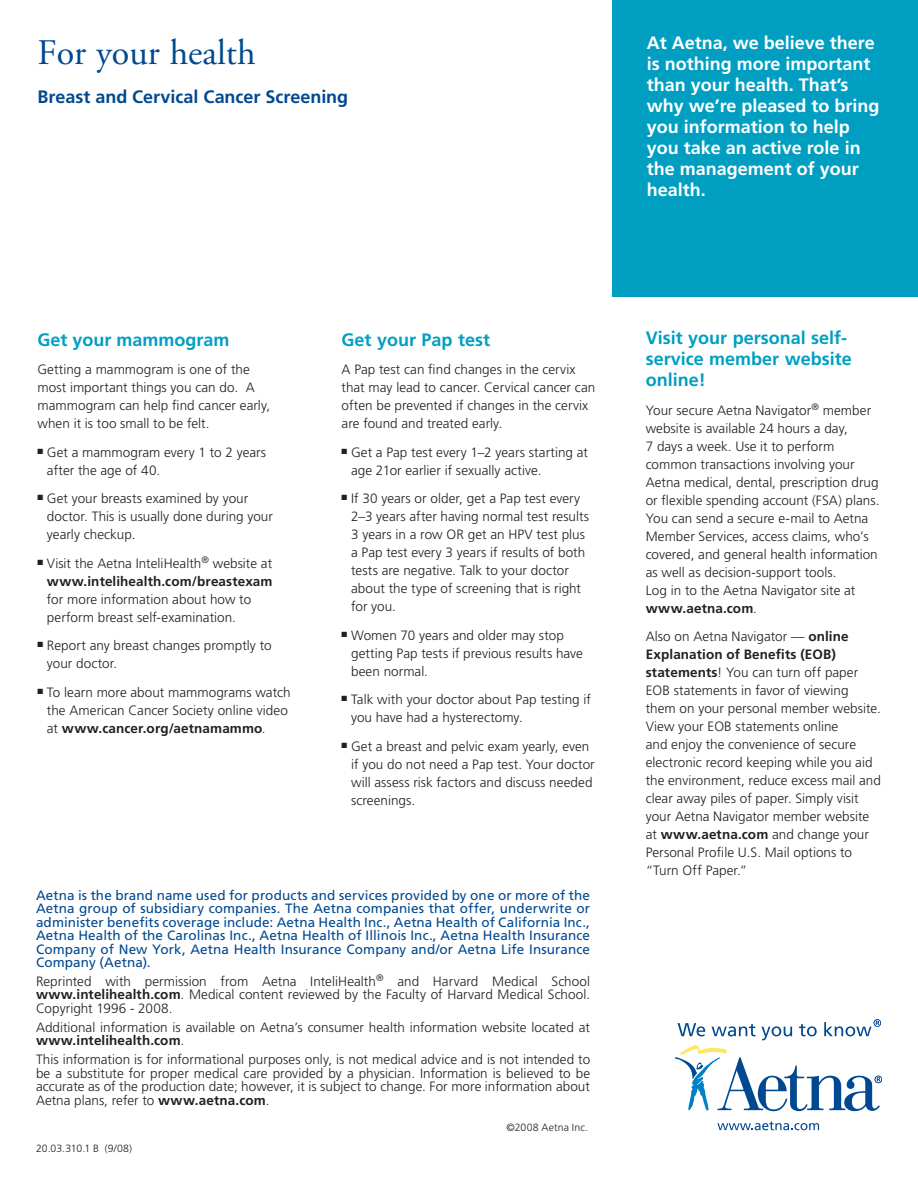
<style>
.page{position:relative;width:918px;height:1188px;background:#fff}
.page>*{position:absolute;margin:0;border:0;box-sizing:border-box;transform-origin:0 0}
.t1{font:36px "Adobe Garamond Pro";color:#004990}
.t2{font:700 18px/21px "Frutiger LT Std";color:#fff}
.t3{font:700 18px/21px "Frutiger LT Std";color:#009fc2}
.t4{font:700 18px "Frutiger LT Std";letter-spacing:-.005em;color:#004990}
.t5{font:300 13.5px/18px "Frutiger LT Std";color:#231f20}
.t6{font:13.5px/13.5px "Frutiger LT Std";letter-spacing:.005em;color:#004990;text-align:justify}
.t7{font:300 10.5px "Frutiger LT Std";letter-spacing:.01em;color:#231f20}
.s1{font-weight:700}
</style>
<div class="page">
<div style="left:612px;top:0;width:306px;height:297px;background:#009fc2"></div>
<svg style="left:675px;top:1019px;width:207px;height:92px"></svg>
<svg style="left:717px;top:1121px;width:102px;height:9px"></svg>
<h1 class="t1" style="left:37px;top:38px;width:220px">For your health</h1>
<h2 class="t4" style="left:37px;top:89px;width:312px">Breast and Cervical Cancer Screening</h2>
<h2 class="t2" style="left:647px;top:34px;width:234px">At Aetna, we believe there is nothing more important than your health. That’s why we’re pleased to bring you information to help you take an active role in the management of your health.</h2>
<h2 class="t3" style="left:37px;top:330px;width:194px">Get your mammogram</h2>
<p class="t5" style="left:37px;top:361px;width:234px">Getting a mammogram is one of the most important things you can do. A mammogram can help find cancer early, when it is too small to be felt.</p>
<p class="t5" style="left:47px;top:444px;width:221px;text-indent:-9px">■ Get a mammogram every 1 to 2 years after the age of 40.</p>
<p class="t5" style="left:47px;top:490px;width:228px;text-indent:-9px">■ Get your breasts examined by your doctor. This is usually done during your yearly checkup.</p>
<p class="t5" style="left:37px;top:555px;width:237px;text-align:right">■ Visit the Aetna InteliHealth<sup>®</sup> website at <span class="s1">www.intelihealth.com/breastexam</span></p>
<p class="t5" style="left:47px;top:591px;width:206px">for more information about how to perform breast self-examination.</p>
<p class="t5" style="left:47px;top:637px;width:226px;text-indent:-9px">■ Report any breast changes promptly to your doctor.</p>
<p class="t5" style="left:47px;top:684px;width:245px;text-indent:-9px">■ To learn more about mammograms watch the American Cancer Society online video at <span class="s1">www.cancer.org/aetnamammo</span>.</p>
<h2 class="t3" style="left:342px;top:330px;width:150px">Get your Pap test</h2>
<p class="t5" style="left:342px;top:361px;width:255px">A Pap test can find changes in the cervix that may lead to cancer. Cervical cancer can often be prevented if changes in the cervix are found and treated early.</p>
<p class="t5" style="left:351px;top:444px;width:239px;text-indent:-9px">■ Get a Pap test every 1–2 years starting at age 21or earlier if sexually active.</p>
<p class="t5" style="left:351px;top:490px;width:240px;text-indent:-9px">■ If 30 years or older, get a Pap test every 2–3 years after having normal test results 3 years in a row OR get an HPV test plus a Pap test every 3 years if results of both tests are negative. Talk to your doctor about the type of screening that is right for you.</p>
<p class="t5" style="left:351px;top:627px;width:233px;text-indent:-9px">■ Women 70 years and older may stop getting Pap tests if previous results have been normal.</p>
<p class="t5" style="left:351px;top:691px;width:241px;text-indent:-9px">■ Talk with your doctor about Pap testing if you have had a hysterectomy.</p>
<p class="t5" style="left:351px;top:738px;width:245px;text-indent:-9px">■ Get a breast and pelvic exam yearly, even if you do not need a Pap test. Your doctor will assess risk factors and discuss needed screenings.</p>
<p class="t6" style="left:36px;top:889px;width:556px">Aetna is the brand name used for products and services provided by one or more of the Aetna group of subsidiary companies. The Aetna companies that offer, underwrite or administer benefits coverage include: Aetna Health Inc., Aetna Health of California Inc., Aetna Health of the Carolinas Inc., Aetna Health of Illinois Inc., Aetna Health Insurance Company of New York, Aetna Health Insurance Company and/or Aetna Life Insurance Company (Aetna).</p>
<p class="t5" style="left:36px;top:975px;width:556px;line-height:13.5px;text-align:justify">Reprinted with permission from Aetna InteliHealth<sup>®</sup> and Harvard Medical School <span class="s1">www.intelihealth.com</span>. Medical content reviewed by the Faculty of Harvard Medical School.<br>Copyright 1996 - 2008.</p>
<p class="t5" style="left:36px;top:1021px;width:556px;line-height:13.5px">Additional information is available on Aetna’s consumer health information website located at <span class="s1">www.intelihealth.com</span>.</p>
<p class="t5" style="left:36px;top:1053px;width:556px;line-height:13.5px;text-align:justify">This information is for informational purposes only, is not medical advice and is not intended to be a substitute for proper medical care provided by a physician. Information is believed to be accurate as of the production date; however, it is subject to change. For more information about Aetna plans, refer to <span class="s1">www.aetna.com</span>.</p>
<p class="t7" style="left:507px;top:1123px;width:83px">©2008 Aetna Inc.</p>
<p class="t7" style="left:36px;top:1144px;width:98px">20.03.310.1 B (9/08)</p>
<h2 class="t3" style="left:646px;top:328px;width:208px">Visit your personal self&shy;service member website online!</h2>
<p class="t5" style="left:646px;top:402px;width:235px">Your secure Aetna Navigator<sup>®</sup> member website is available 24 hours a day,<br>7 days a week. Use it to perform common transactions involving your Aetna medical, dental, prescription drug or flexible spending account (FSA) plans.<br>You can send a secure e-mail to Aetna Member Services, access claims, who’s covered, and general health information as well as decision-support tools.<br>Log in to the Aetna Navigator site at <span class="s1">www.aetna.com</span>.</p>
<p class="t5" style="left:646px;top:628px;width:237px">Also on Aetna Navigator — <span class="s1">online Explanation of Benefits (EOB) statements</span>! You can turn off paper EOB statements in favor of viewing them on your personal member website.<br>View your EOB statements online<br>and enjoy the convenience of secure electronic record keeping while you aid the environment, reduce excess mail and clear away piles of paper. Simply visit your Aetna Navigator member website at <span class="s1">www.aetna.com</span> and change your Personal Profile U.S. Mail options to “Turn Off Paper.”</p>
</div>
